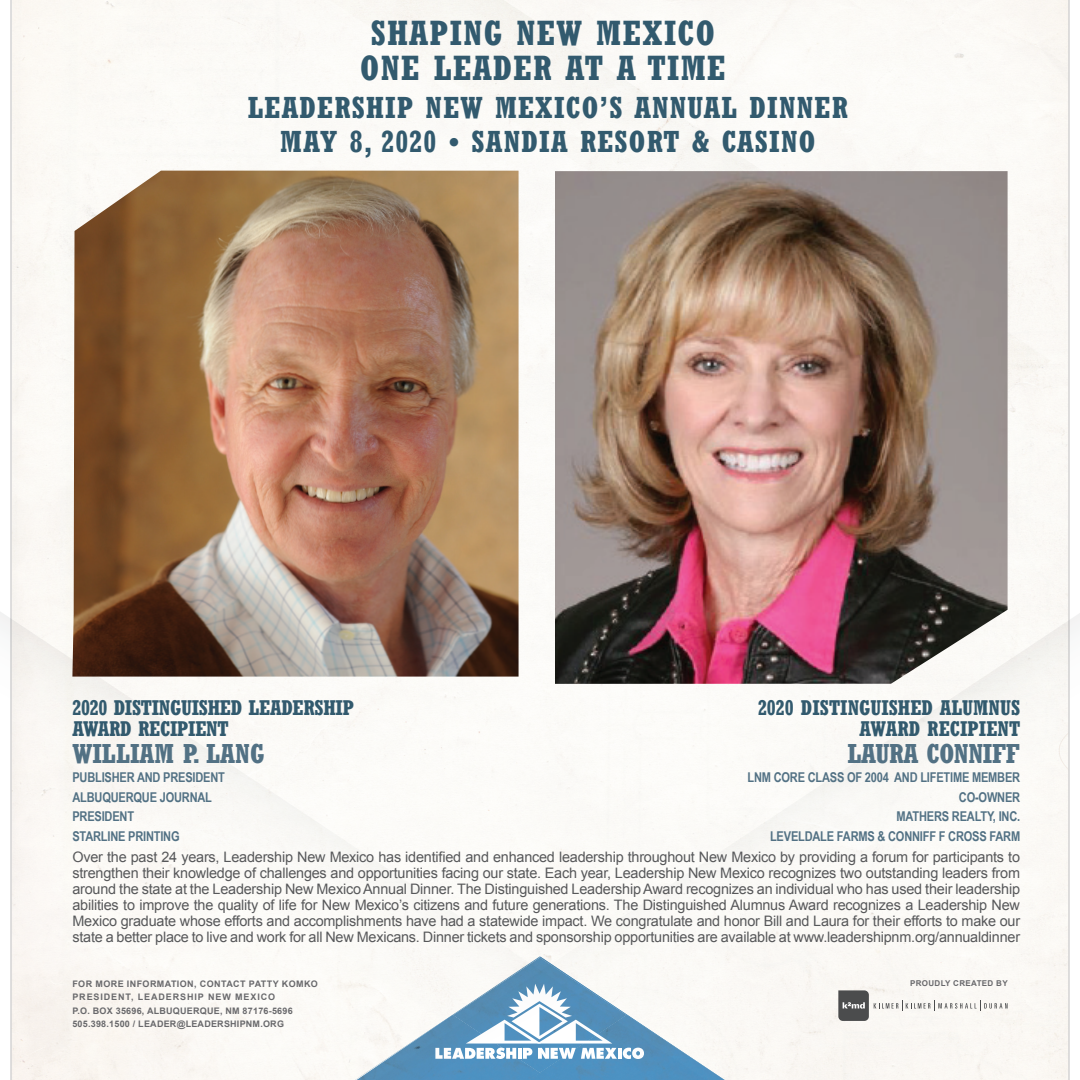
<style>
.page{position:relative;width:1080px;height:1080px;background:#fff}
.page>*{position:absolute;margin:0;border:0;box-sizing:border-box;transform-origin:0 0}
.t1{font:700 condensed 34.5px "Rockwell";letter-spacing:.04em;color:#325a6e}
.t2{font:700 condensed 30px/34.5px "Rockwell";letter-spacing:.04em;color:#325a6e}
.t3{font:700 condensed 27px "Rockwell";letter-spacing:-.015em;color:#527184}
.t4{font:700 condensed 21px/21px "Rockwell";letter-spacing:-.015em;color:#325a6e}
.t5{font:14.4px/15.9px "Arial";letter-spacing:-.015em;color:#57585a;text-align:justify}
.t6{font:700 13.5px/19.5px "Arial Narrow";letter-spacing:-.015em;color:#527184}
.t7{font:700 9px/13.5px "Arial";letter-spacing:.025em;color:#69696c}
.t8{font:700 7.95px "Arial";letter-spacing:.04em;color:#69696c}
</style>
<div class="page">
<div style="left:10px;top:0;width:1060px;height:609px;background:#fbf9f5"></div>
<div style="left:111px;top:0;width:940px;height:418px;background:#fbfaf6"></div>
<svg style="left:519px;top:595px;width:561px;height:485px"></svg>
<svg style="left:0;top:609px;width:880px;height:471px"></svg>
<svg style="left:838px;top:990px;width:170px;height:31px"></svg>
<img style="left:72px;top:171px;width:447px;height:506px">
<img style="left:555px;top:171px;width:453px;height:513px">
<h1 class="t1" style="left:371px;top:13px;width:20px">SHAPING</h1>
<h1 class="t1" style="left:516px;top:13px;width:23px">NEW</h1>
<h1 class="t1" style="left:596px;top:13px;width:86px">MEXICO</h1>
<h1 class="t1" style="left:360px;top:48px;width:20px">ONE</h1>
<h1 class="t1" style="left:434px;top:48px;width:234px">LEADER AT ATIME</h1>
<h2 class="t2" style="left:248px;top:90px;width:405px">LEADERSHIP NEW MEXICO’S ANNUA</h2>
<h2 class="t2" style="left:280px;top:90px;width:537px;text-indent:441px">L DINNER<br>MAY 8, 2020 • SANDIA RESORT &amp; CASINO</h2>
<h3 class="t4" style="left:72px;top:697px;width:283px">2020 DISTINGUISHED LEADERSHIP<br>AWARD RECIPIENT</h3>
<h3 class="t3" style="left:72px;top:737px;width:194px">WILLIAM P. LANG</h3>
<p class="t6" style="left:72px;top:767px;width:154px">PUBLISHER AND PRESIDENT<br>ALBUQUERQUE JOURNAL<br>PRESIDENT<br>STARLINE PRINTING</p>
<h3 class="t4" style="left:758px;top:697px;width:264px;text-align:right">2020 DISTINGUISHED ALUMNUS<br>AWARD RECIPIENT</h3>
<h3 class="t3" style="left:848px;top:737px;width:174px">LAURA CONNIFF</h3>
<p class="t6" style="left:747px;top:767px;width:274px;text-align:right">LNM CORE CLASS OF 2004 AND LIFETIME MEMBER<br>CO-OWNER<br>MATHERS REALTY, INC.<br>LEVELDALE FARMS &amp; CONNIFF F CROSS FARM</p>
<p class="t5" style="left:72px;top:849px;width:949px">Over the past 24 years, Leadership New Mexico has identified and enhanced leadership throughout New Mexico by providing a forum for participants to strengthen their knowledge of challenges and opportunities facing our state. Each year, Leadership New Mexico recognizes two outstanding leaders from around the state at the Leadership New Mexico Annual Dinner. The Distinguished Leadership Award recognizes an individual who has used their leadership abilities to improve the quality of life for New Mexico’s citizens and future generations. The Distinguished Alumnus Award recognizes a Leadership New Mexico graduate whose efforts and accomplishments have had a statewide impact. We congratulate and honor Bill and Laura for their efforts to make our state a better place to live and work for all New Mexicans. Dinner tickets and sponsorship opportunities are available at www.leadershipnm.org/annualdinner</p>
<p class="t7" style="left:72px;top:977px;width:247px">FOR MORE INFORMATION, CONTACT PATTY KOMKO PRESIDENT, LEADERSHIP NEW MEXICO<br>P.O. BOX 35696, ALBUQUERQUE, NM 87176-5696<br>505.398.1500 / LEADER@LEADERSHIPNM.ORG</p>
<p class="t8" style="left:910px;top:978px;width:99px">PROUDLY CREATED BY</p>
</div>
